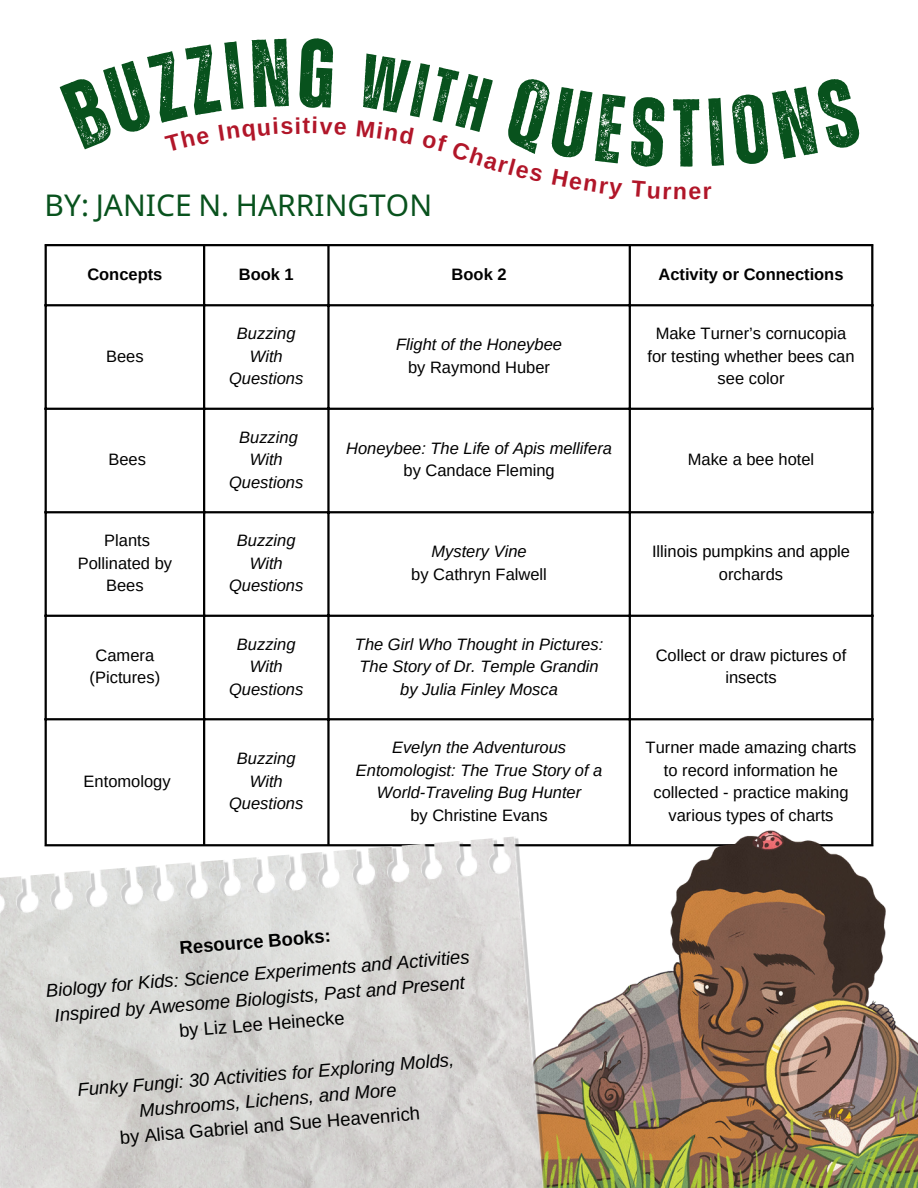
<style>
.page{position:relative;width:918px;height:1188px;background:#fff}
.page>*{position:absolute;margin:0;border:0;box-sizing:border-box;transform-origin:0 0}
.t1{font:700 96.3px "Zuume Rough";color:#08521d}
.t2{font:30px "Noto Sans";color:#08521d}
.t3{font:700 23.1px "Arimo";color:#b11629}
.t4{font:italic 18.45px/25.3px "Arimo";color:#000;text-align:center}
.t5{font:18.45px "Arimo";color:#000}
.t6{font:700 18.45px "Arimo";color:#000}
.t7{font:16.5px/22.5px "Arimo";color:#000;text-align:center}
.t8{font:italic 16.5px/22.5px "Arimo";color:#000;text-align:center}
.t9{font:700 16.5px "Arimo";color:#000}
</style>
<div class="page">
<hr style="left:45px;top:246px;width:2px;height:598px;background:#000">
<hr style="left:203px;top:246px;width:2px;height:598px;background:#000">
<hr style="left:327px;top:246px;width:3px;height:598px;background:#000">
<hr style="left:629px;top:246px;width:2px;height:598px;background:#000">
<hr style="left:871px;top:246px;width:2px;height:598px;background:#000">
<hr style="left:45px;top:244px;width:828px;height:2px;background:#000">
<hr style="left:45px;top:304px;width:828px;height:2px;background:#000">
<hr style="left:45px;top:408px;width:828px;height:2px;background:#000">
<hr style="left:45px;top:511px;width:828px;height:2px;background:#000">
<hr style="left:45px;top:615px;width:828px;height:2px;background:#000">
<hr style="left:45px;top:718px;width:828px;height:2px;background:#000">
<img style="left:467px;top:716px;width:451px;height:472px">
<img style="left:0;top:836px;width:549px;height:352px">
<h3 class="t3" style="left:303px;top:113px;width:9px">t</h3>
<p class="t2" style="left:45px;top:184px;width:389px">BY: JANICE N. HARRINGTON</p>
<h1 class="t1" style="left:673px;top:90px;width:29px">T</h1>
<h3 class="t3" style="left:688px;top:179px;width:14px">e</h3>
<h1 class="t9" style="left:87px;top:265px;width:77px">Concepts</h1>
<h2 class="t9" style="left:239px;top:265px;width:56px">Book 1</h2>
<h1 class="t9" style="left:452px;top:265px;width:56px">Book 2</h1>
<h4 class="t9" style="left:659px;top:265px;width:187px">Activity or Connections</h4>
<h4 class="t7" style="left:106px;top:345px;width:39px">Bees</h4>
<p class="t7" style="left:108px;top:448px;width:39px">Bees</p>
<h3 class="t8" style="left:229px;top:322px;width:76px">Buzzing<br>With<br>Questions</h3>
<p class="t8" style="left:396px;top:333px;width:167px">Flight of the Honeybee</p>
<p class="t7" style="left:408px;top:356px;width:144px">by Raymond Huber</p>
<p class="t8" style="left:229px;top:426px;width:76px">Buzzing<br>With<br>Questions</p>
<p class="t8" style="left:346px;top:437px;width:267px">Honeybee: The Life of Apis mellifera</p>
<p class="t7" style="left:404px;top:459px;width:153px">by Candace Fleming</p>
<p class="t7" style="left:78px;top:529px;width:96px">Plants<br>Pollinated by<br>Bees</p>
<p class="t8" style="left:229px;top:529px;width:76px">Buzzing<br>With<br>Questions</p>
<p class="t8" style="left:431px;top:540px;width:97px">Mystery Vine</p>
<p class="t7" style="left:411px;top:563px;width:137px">by Cathryn Falwell</p>
<p class="t7" style="left:90px;top:644px;width:72px">Camera (Pictures)</p>
<p class="t8" style="left:229px;top:633px;width:76px">Buzzing<br>With<br>Questions</p>
<p class="t8" style="left:355px;top:633px;width:250px;text-align:left">The Girl Who Thought in Pictures:<br>The Story of Dr. Temple Grandin</p>
<p class="t8" style="left:400px;top:678px;width:159px">by Julia Finley Mosca</p>
<p class="t7" style="left:84px;top:770px;width:89px">Entomology</p>
<p class="t8" style="left:229px;top:747px;width:76px">Buzzing<br>With<br>Questions</p>
<p class="t8" style="left:356px;top:736px;width:248px">Evelyn the Adventurous<br>Entomologist: The True Story of a<br>World-Traveling Bug Hunter</p>
<p class="t7" style="left:410px;top:804px;width:139px">by Christine Evans</p>
<p class="t7" style="left:647px;top:322px;width:209px">Make Turner’s cornucopia for testing whether bees can see color</p>
<p class="t7" style="left:688px;top:448px;width:128px">Make a bee hotel</p>
<p class="t7" style="left:652px;top:540px;width:199px">Illinois pumpkins and apple orchards</p>
<p class="t7" style="left:656px;top:644px;width:192px">Collect or draw pictures of insects</p>
<p class="t7" style="left:646px;top:736px;width:212px">Turner made amazing charts to record information he collected - practice making various types of charts</p>
<p class="t6" style="left:179px;top:938px;width:153px;rotate:-5deg">Resource Books:</p>
<p class="t4" style="left:45px;top:979px;width:426px;rotate:-5deg">Biology for Kids: Science Experiments and Activities<br>Inspired by Awesome Biologists, Past and Present</p>
<p class="t5" style="left:178px;top:1021px;width:167px;rotate:-5deg">by Liz Lee Heinecke</p>
<p class="t4" style="left:77px;top:1078px;width:379px;rotate:-5deg">Funky Fungi: 30 Activities for Exploring Molds,<br>Mushrooms, Lichens, and More</p>
<p class="t5" style="left:119px;top:1128px;width:302px;rotate:-5deg">by Alisa Gabriel and Sue Heavenrich</p>
</div>
